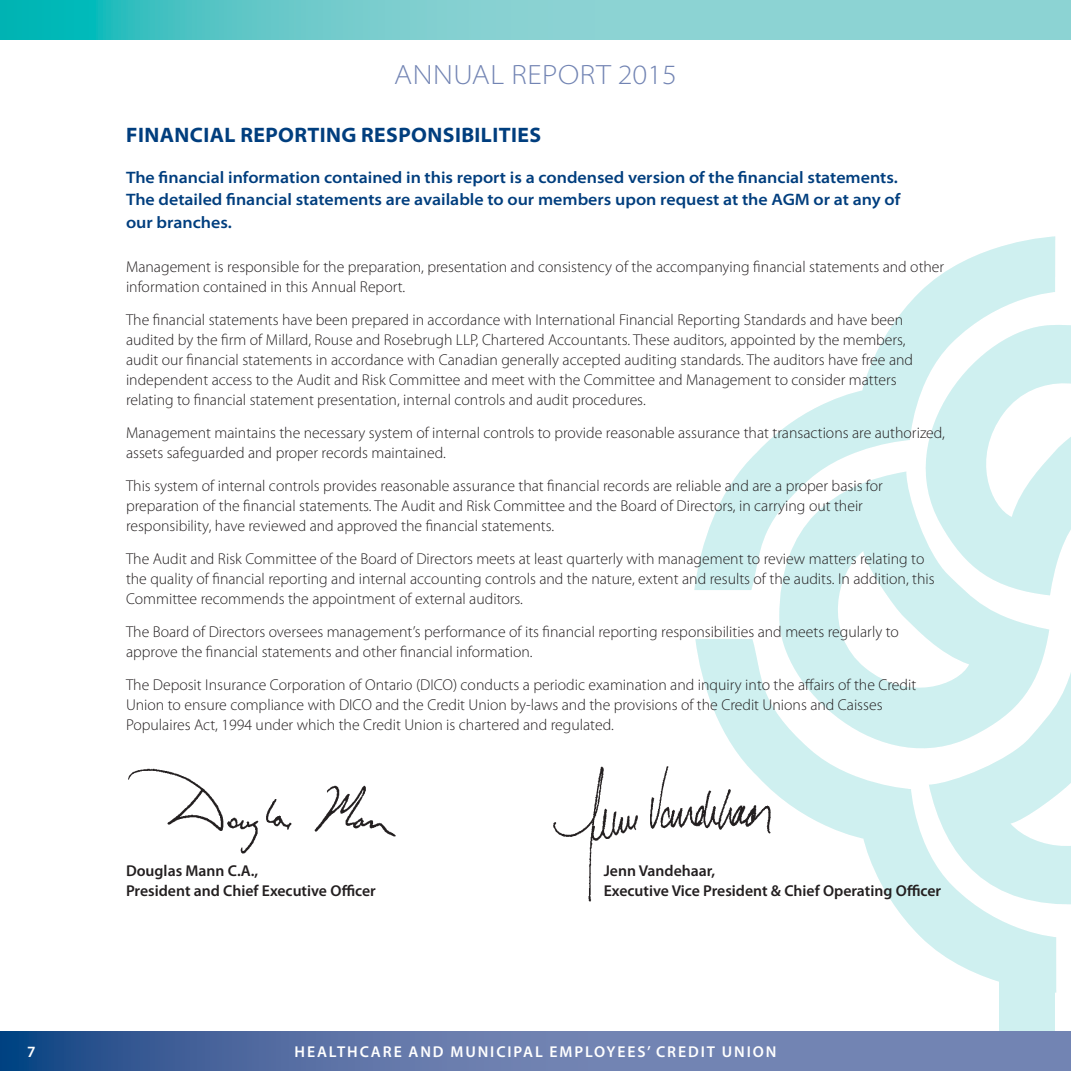
<style>
.page{position:relative;width:1071px;height:1071px;background:#fff}
.page>*{position:absolute;margin:0;border:0;box-sizing:border-box;transform-origin:0 0}
.t1{font:300 semi-expanded 28px "Myriad Pro";letter-spacing:.02em;color:#7284b3}
.t2{font:700 semi-expanded 21px "Myriad Pro";letter-spacing:.02em;color:#003e7e;scale:.95 1}
.t3{font:600 semi-expanded 16.62px/22.8px "Myriad Pro";color:#003e7e}
.t4{font:300 15.75px/20.1px "Myriad Pro";color:#231f20}
.t5{font:600 15.75px "Myriad Pro";color:#231f20}
.t6{font:600 15.75px "Myriad Pro";letter-spacing:.12em;color:#fff}
</style>
<div class="page">
<svg style="left:694px;top:236px;width:361px;height:354px"></svg>
<div style="left:999px;top:949px;width:56px;height:122px;background:#cff0f0"></div>
<svg style="left:779px;top:472px;width:270px;height:167px;fill:#cff0f0"></svg>
<svg style="left:890px;top:321px;width:181px;height:274px;fill:#cff0f0"></svg>
<svg style="left:929px;top:634px;width:142px;height:271px"></svg>
<svg style="left:695px;top:639px;width:361px;height:354px;fill:#cff0f0"></svg>
<div style="left:47px;top:0;width:1024px;height:39px;background:#8cd3d3"></div>
<div style="left:0;top:1032px;width:1071px;height:39px;background:#7284b3"></div>
<svg style="left:0;top:1032px;width:422px;height:39px;background:#406199"></svg>
<svg style="left:0;top:0;width:427px;height:39px;background:#47c2c3"></svg>
<img style="left:128px;top:768px;width:268px;height:86px">
<img style="left:553px;top:752px;width:303px;height:190px">
<h1 class="t1" style="left:394px;top:59px;width:284px">ANNUAL REPORT 2015</h1>
<h2 class="t2" style="left:126px;top:123px;width:438px">FINANCIAL REPORTING RESPONSIBILITIES</h2>
<p class="t3" style="left:126px;top:166px;width:776px">The financial information contained in this report is a condensed version of the financial statements.<br>The detailed financial statements are available to our members upon request at the AGM or at any of our branches.</p>
<p class="t4" style="left:126px;top:256px;width:820px">Management is responsible for the preparation, presentation and consistency of the accompanying financial statements and other information contained in this Annual Report.</p>
<p class="t4" style="left:126px;top:309px;width:789px">The financial statements have been prepared in accordance with International Financial Reporting Standards and have been audited by the firm of Millard, Rouse and Rosebrugh LLP, Chartered Accountants. These auditors, appointed by the members, audit our financial statements in accordance with Canadian generally accepted auditing standards. The auditors have free and independent access to the Audit and Risk Committee and meet with the Committee and Management to consider matters relating to financial statement presentation, internal controls and audit procedures.</p>
<p class="t4" style="left:126px;top:422px;width:821px">Management maintains the necessary system of internal controls to provide reasonable assurance that transactions are authorized, assets safeguarded and proper records maintained.</p>
<p class="t4" style="left:126px;top:475px;width:758px">This system of internal controls provides reasonable assurance that financial records are reliable and are a proper basis for preparation of the financial statements. The Audit and Risk Committee and the Board of Directors, in carrying out their responsibility, have reviewed and approved the financial statements.</p>
<p class="t4" style="left:126px;top:548px;width:810px">The Audit and Risk Committee of the Board of Directors meets at least quarterly with management to review matters relating to the quality of financial reporting and internal accounting controls and the nature, extent and results of the audits. In addition, this<br>Committee recommends the appointment of external auditors.</p>
<p class="t4" style="left:126px;top:621px;width:774px">The Board of Directors oversees management’s performance of its financial reporting responsibilities and meets regularly to approve the financial statements and other financial information.</p>
<p class="t4" style="left:126px;top:674px;width:792px">The Deposit Insurance Corporation of Ontario (DICO) conducts a periodic examination and inquiry into the affairs of the Credit<br>Union to ensure compliance with DICO and the Credit Union by-laws and the provisions of the Credit Unions and Caisses<br>Populaires Act, 1994 under which the Credit Union is chartered and regulated.</p>
<p class="t5" style="left:126px;top:861px;width:134px">Douglas Mann C.A.,</p>
<p class="t5" style="left:604px;top:861px;width:113px">Jenn Vandehaar,</p>
<p class="t5" style="left:126px;top:881px;width:251px">President and Chief Executive Officer</p>
<p class="t5" style="left:604px;top:881px;width:339px">Executive Vice President &amp; Chief Operating Officer</p>
<p class="t6" style="left:27px;top:1042px;width:10px">7</p>
<p class="t6" style="left:295px;top:1042px;width:483px">HEALTHCARE AND MUNICIPAL EMPLOYEES’ CREDIT UNION</p>
</div>
